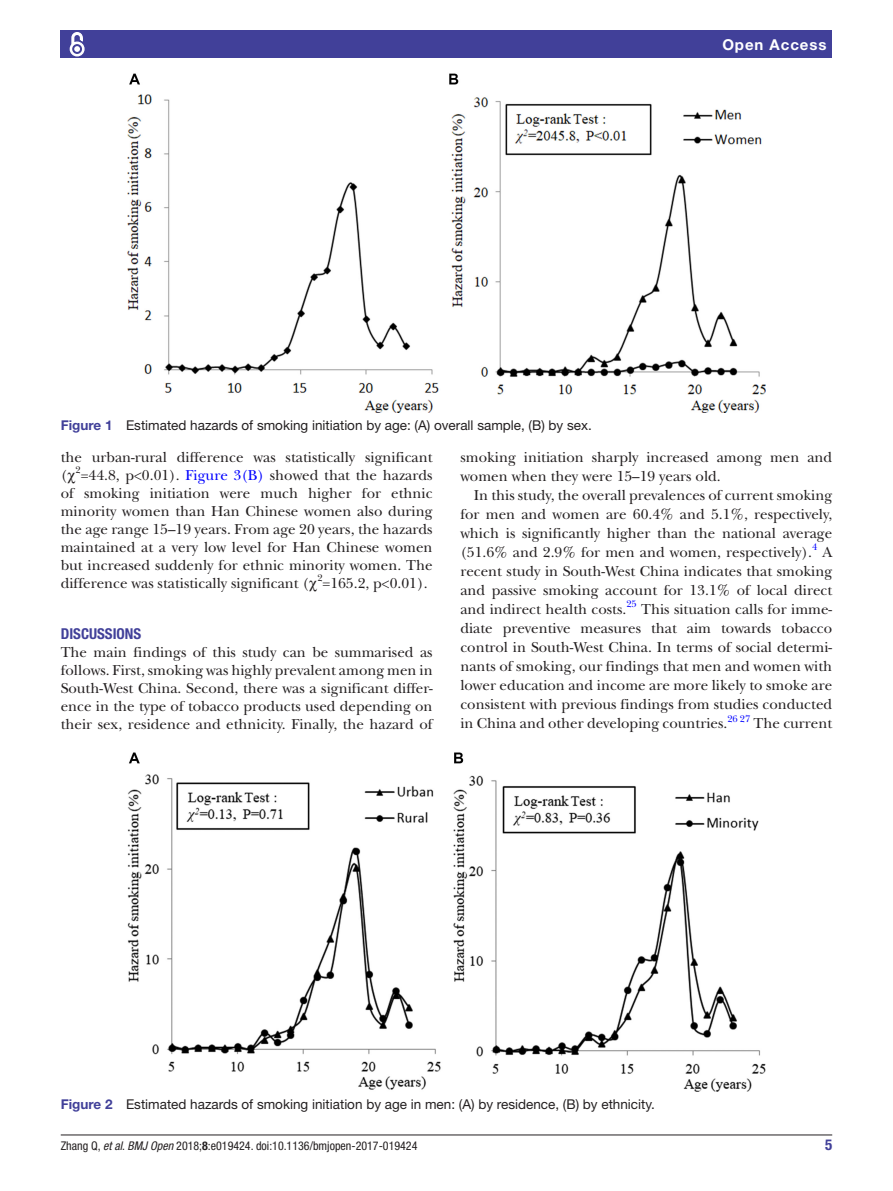
<style>
.page{position:relative;width:893px;height:1191px;background:#fff}
.page>*{position:absolute;margin:0;border:0;box-sizing:border-box;transform-origin:0 0}
.t1{font:15px/19px "New Baskerville";color:#231f20;text-align:justify}
.t2{font:700 condensed 15px "Helvetica Neue LT Std";color:#414099}
.t3{font:700 15px "Helvetica Neue LT Std";letter-spacing:.065em;color:#fff}
.t4{font:13.5px "Helvetica Neue LT Std";color:#231f20}
.t5{font:condensed 12px "Helvetica Neue LT Std";color:#231f20}
.t6{font:9.9px "New Baskerville";color:#00f}
.t7{font:9.9px "New Baskerville";color:#231f20}
.s1{font-weight:700;color:#414099}
.s2{color:#00f}
.s3{font-style:italic}
.s4{font-weight:700}
</style>
<div class="page">
<hr style="left:61px;top:1134px;width:771px;height:1px;background:#231f20">
<div style="left:61px;top:31px;width:771px;height:27px;background:#414099"></div>
<svg style="left:69px;top:32px;width:16px;height:25px"></svg>
<img style="left:128px;top:73px;width:637px;height:339px">
<img style="left:128px;top:752px;width:637px;height:339px">
<p class="t3" style="left:722px;top:35px;width:106px">Open Access</p>
<p class="t4" style="left:61px;top:417px;width:533px"><span class="s1">Figure 1</span> Estimated hazards of smoking initiation by age: (A) overall sample, (B) by sex.</p>
<p class="t1" style="left:61px;top:448px;width:373px;line-height:18px">the urban-rural difference was statistically significant (</p>
<p class="t7" style="left:76px;top:464px;width:7px">2</p>
<p class="t1" style="left:61px;top:466px;width:373px;line-height:18px;text-indent:20px">=44.8, p&lt;0.01). <span class="s2">Figure 3(B)</span> showed that the hazards of smoking initiation were much higher for ethnic minority women than Han Chinese women also during the age range 15–19 years. From age 20 years, the hazards maintained at a very low level for Han Chinese women but increased suddenly for ethnic minority women. The difference was statistically significant (</p>
<p class="t7" style="left:317px;top:572px;width:7px">2</p>
<p class="t1" style="left:323px;top:573px;width:107px">=165.2, p&lt;0.01).</p>
<p class="t2" style="left:61px;top:624px;width:82px">DISCUSSIONS</p>
<p class="t1" style="left:61px;top:643px;width:373px;line-height:18px">The main findings of this study can be summarised as follows. First, smoking was highly prevalent among men in South-West China. Second, there was a significant differ&shy;ence in the type of tobacco products used depending on their sex, residence and ethnicity. Finally, the hazard of</p>
<p class="t1" style="left:460px;top:447px;width:373px">smoking initiation sharply increased among men and women when they were 15–19 years old.</p>
<p class="t1" style="left:460px;top:486px;width:373px;text-indent:14px">In this study, the overall prevalences of current smoking for men and women are 60.4% and 5.1%, respectively, which is significantly higher than the national average (51.6% and 2.9% for men and women, respectively).<sup>4</sup> A recent study in South-West China indicates that smoking and passive smoking account for 13.1% of local direct and indirect health costs.</p>
<p class="t6" style="left:626px;top:598px;width:12px">25</p>
<p class="t1" style="left:460px;top:600px;width:373px;text-indent:181px">This situation calls for imme&shy;diate preventive measures that aim towards tobacco control in South-West China. In terms of social determi&shy;nants of smoking, our findings that men and women with lower education and income are more likely to smoke are consistent with previous findings from studies conducted in China and other developing countries.</p>
<p class="t6" style="left:727px;top:712px;width:24px">26 27</p>
<p class="t1" style="left:754px;top:714px;width:80px">The current</p>
<p class="t4" style="left:61px;top:1096px;width:596px"><span class="s1">Figure 2</span> Estimated hazards of smoking initiation by age in men: (A) by residence, (B) by ethnicity.</p>
<p class="t5" style="left:61px;top:1138px;width:358px">Zhang Q, <span class="s3">et al</span>. <span class="s3">BMJ Open</span> 2018;<span class="s4">8</span>:e019424. doi:10.1136/bmjopen-2017-019424</p>
<p class="t2" style="left:825px;top:1135px;width:9px">5</p>
</div>
